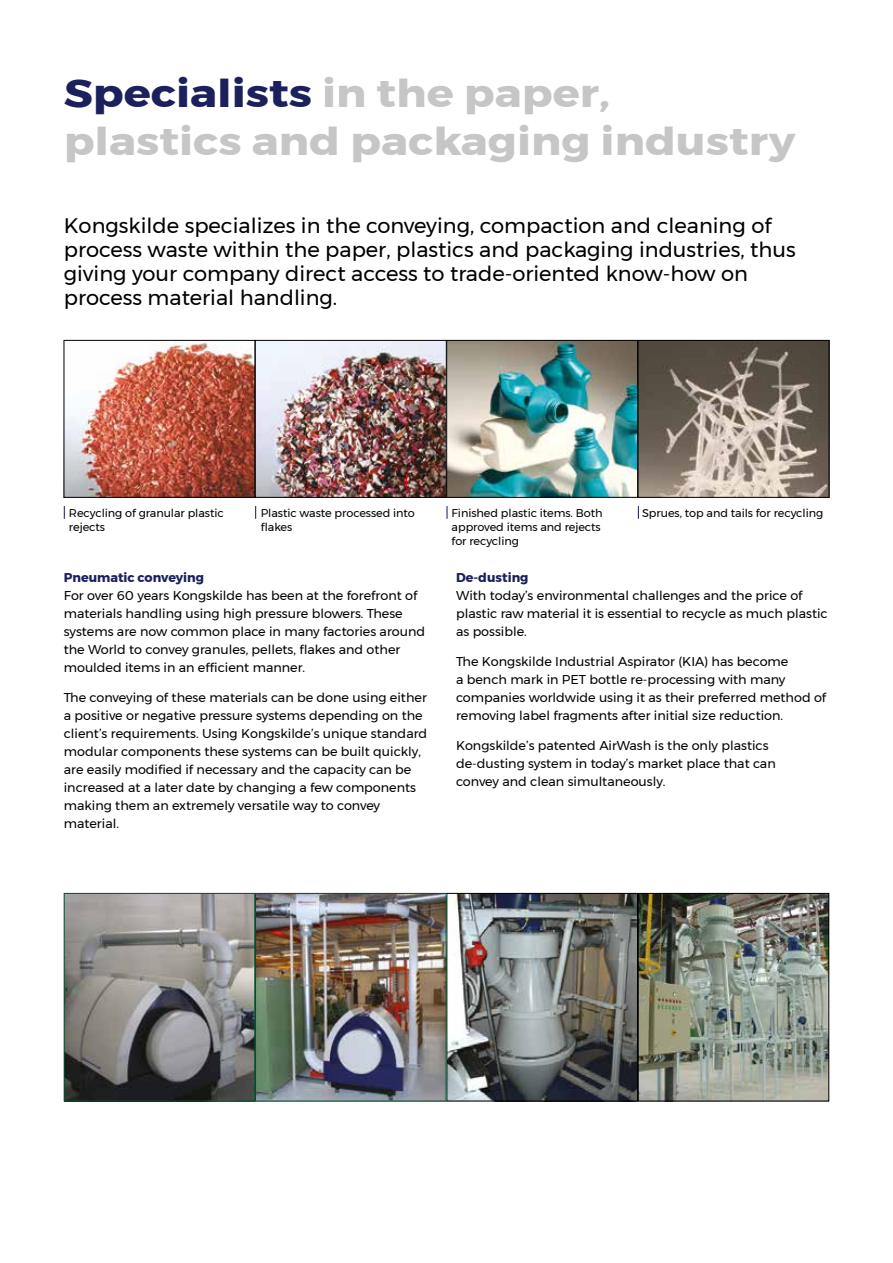
<style>
.page{position:relative;width:893px;height:1263px;background:#fff}
.page>*{position:absolute;margin:0;border:0;box-sizing:border-box;transform-origin:0 0}
.t1{font:700 38.7px/48px "Montserrat";color:#c6c6c6;scale:1.16 1}
.t2{font:21px/24px "Montserrat";color:#000}
.t3{font:12.75px/18px "Montserrat";color:#000}
.t4{font:700 12.75px "Montserrat";color:#1c205c}
.t5{font:11.25px/14.2px "Montserrat";letter-spacing:-.005em;color:#000}
.s1{color:#1c205c}
</style>
<div class="page">
<img style="left:66px;top:342px;width:761px;height:153px">
<div style="left:64px;top:340px;width:191px;height:157px;border:1px solid #000"></div>
<div style="left:255px;top:340px;width:191px;height:157px;border:1px solid #000"></div>
<div style="left:446px;top:340px;width:192px;height:157px;border:1px solid #000"></div>
<div style="left:638px;top:340px;width:191px;height:157px;border:1px solid #000"></div>
<svg style="left:406px;top:475px;width:1px;height:12px"></svg>
<svg style="left:64px;top:506px;width:1px;height:13px"></svg>
<svg style="left:255px;top:506px;width:1px;height:13px"></svg>
<svg style="left:446px;top:506px;width:2px;height:13px"></svg>
<svg style="left:638px;top:506px;width:1px;height:13px"></svg>
<img style="left:66px;top:895px;width:187px;height:204px">
<div style="left:64px;top:893px;width:191px;height:208px;border:1px solid #00512d"></div>
<img style="left:448px;top:895px;width:188px;height:204px">
<div style="left:446px;top:893px;width:192px;height:208px;border:1px solid #000"></div>
<img style="left:257px;top:895px;width:187px;height:204px">
<div style="left:255px;top:893px;width:191px;height:208px;border:1px solid #00512d"></div>
<img style="left:640px;top:895px;width:187px;height:204px">
<div style="left:638px;top:893px;width:191px;height:208px;border:1px solid #000"></div>
<h1 class="t1" style="left:64px;top:70px;width:632px"><span class="s1">Specialists</span> in the paper, plastics and packaging industry</h1>
<p class="t2" style="left:64px;top:213px;width:733px">Kongskilde specializes in the conveying, compaction and cleaning of process waste within the paper, plastics and packaging industries, thus giving your company direct access to trade-oriented know-how on process material handling.</p>
<p class="t5" style="left:69px;top:506px;width:156px">Recycling of granular plastic rejects</p>
<p class="t5" style="left:261px;top:506px;width:156px">Plastic waste processed into flakes</p>
<p class="t5" style="left:452px;top:506px;width:152px">Finished plastic items. Both approved items and rejects for recycling</p>
<p class="t5" style="left:642px;top:506px;width:183px">Sprues, top and tails for recycling</p>
<p class="t4" style="left:64px;top:567px;width:142px">Pneumatic conveying</p>
<p class="t3" style="left:64px;top:586px;width:363px">For over 60 years Kongskilde has been at the forefront of materials handling using high pressure blowers. These systems are now common place in many factories around the World to convey granules, pellets, flakes and other moulded items in an efficient manner.</p>
<p class="t3" style="left:64px;top:688px;width:365px">The conveying of these materials can be done using either a positive or negative pressure systems depending on the client’s requirements. Using Kongskilde’s unique standard modular components these systems can be built quickly, are easily modified if necessary and the capacity can be increased at a later date by changing a few components making them an extremely versatile way to convey material.</p>
<p class="t4" style="left:456px;top:567px;width:74px">De-dusting</p>
<p class="t3" style="left:456px;top:586px;width:373px">With today’s environmental challenges and the price of plastic raw material it is essential to recycle as much plastic as possible.</p>
<p class="t3" style="left:456px;top:652px;width:372px">The Kongskilde Industrial Aspirator (KIA) has become<br>a bench mark in PET bottle re-processing with many companies worldwide using it as their preferred method of removing label fragments after initial size reduction.</p>
<p class="t3" style="left:456px;top:737px;width:321px">Kongskilde’s patented AirWash is the only plastics de-dusting system in today’s market place that can convey and clean simultaneously.</p>
</div>
